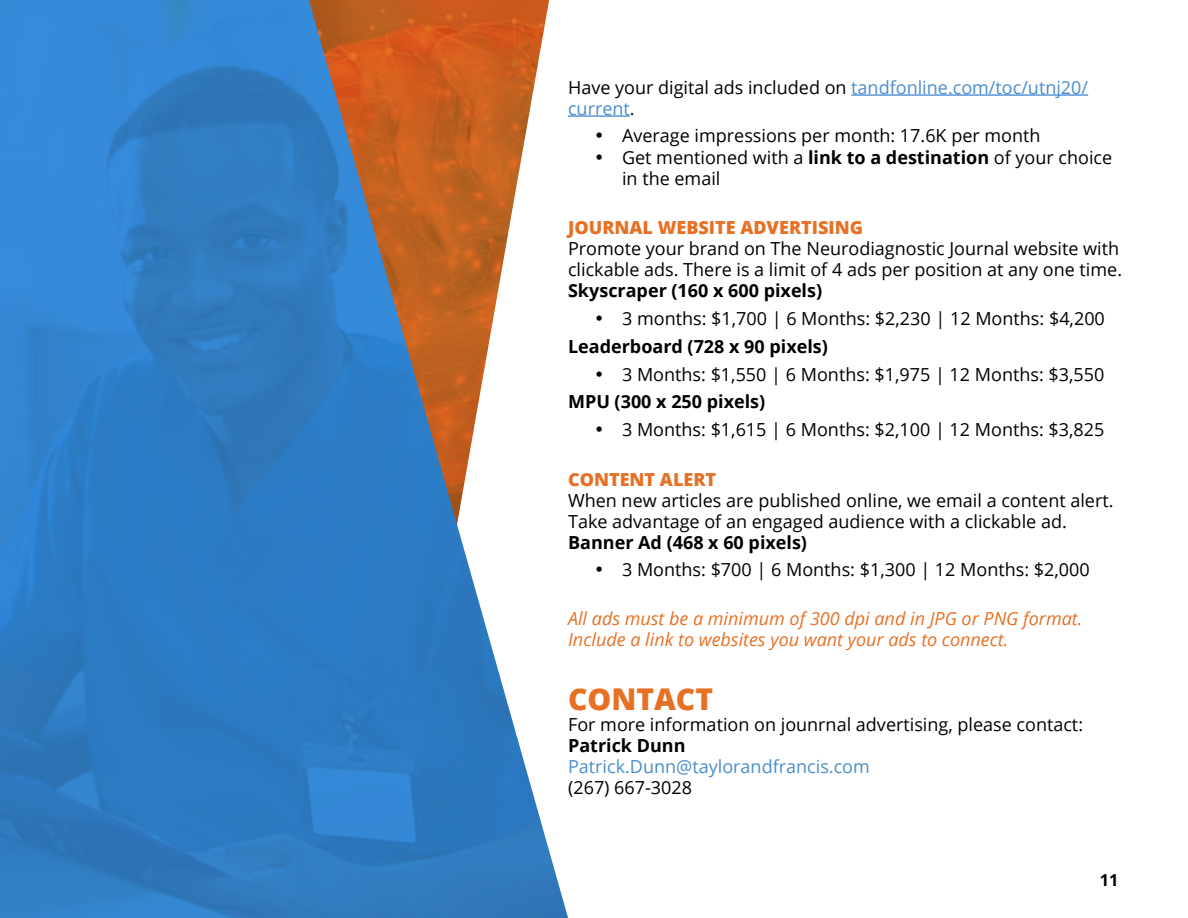
<style>
.page{position:relative;width:1188px;height:918px;background:#fff}
.page>*{position:absolute;margin:0;border:0;box-sizing:border-box;transform-origin:0 0}
.t1{font:800 30px "Open Sans";color:#e67125}
.t2{font:18px/21px "Open Sans";color:#000}
.t3{font:18px/21px "Open Sans";color:#4b8dcb}
.t4{font:italic 18px/21px "Open Sans";color:#e67125}
.t5{font:700 18px "Open Sans";color:#000}
.t6{font:800 18px "Open Sans";color:#e67125}
.t7{font:700 16.5px "Open Sans";color:#000}
.s1{color:#000}
.s2{color:#0b141e}
.s3{font-weight:700}
</style>
<div class="page">
<hr style="left:851px;top:95px;width:237px;height:1px;background:#0563c1">
<hr style="left:568px;top:116px;width:62px;height:1px;background:#0563c1">
<img style="left:0;top:0;width:568px;height:918px">
<p class="t3" style="left:568px;top:76px;width:522px"><span class="s1">Have your digital ads included on</span> tandfonline.com/toc/utnj20/ current<span class="s2">.</span></p>
<p class="t2" style="left:595px;top:125px;width:447px">• Average impressions per month: 17.6K per month</p>
<p class="t2" style="left:622px;top:147px;width:492px;text-indent:-27px">• Get mentioned with a <span class="s3">link to a destination</span> of your choice in the email</p>
<p class="t6" style="left:568px;top:214px;width:297px">JOURNAL WEBSITE ADVERTISING</p>
<p class="t2" style="left:568px;top:238px;width:556px">Promote your brand on The Neurodiagnostic Journal website with clickable ads. There is a limit of 4 ads per position at any one time.</p>
<p class="t5" style="left:568px;top:278px;width:256px">Skyscraper (160 x 600 pixels)</p>
<p class="t2" style="left:568px;top:304px;width:538px;line-height:27.8px;text-indent:27px">• 3 months: $1,700 | 6 Months: $2,230 | 12 Months: $4,200<br><span class="s3">Leaderboard (728 x 90 pixels)</span></p>
<p class="t2" style="left:568px;top:360px;width:538px;line-height:27.8px;text-indent:27px">• 3 Months: $1,550 | 6 Months: $1,975 | 12 Months: $3,550<br><span class="s3">MPU (300 x 250 pixels)</span></p>
<p class="t2" style="left:595px;top:419px;width:511px">• 3 Months: $1,615 | 6 Months: $2,100 | 12 Months: $3,825</p>
<p class="t6" style="left:568px;top:465px;width:150px">CONTENT ALERT</p>
<p class="t2" style="left:568px;top:489px;width:547px">When new articles are published online, we email a content alert.<br>Take advantage of an engaged audience with a clickable ad.</p>
<p class="t5" style="left:568px;top:529px;width:241px">Banner Ad (468 x 60 pixels)</p>
<p class="t2" style="left:595px;top:559px;width:496px">• 3 Months: $700 | 6 Months: $1,300 | 12 Months: $2,000</p>
<p class="t4" style="left:568px;top:608px;width:516px">All ads must be a minimum of 300 dpi and in JPG or PNG format.<br>Include a link to websites you want your ads to connect.</p>
<h1 class="t1" style="left:568px;top:676px;width:147px">CONTACT</h1>
<p class="t2" style="left:568px;top:713px;width:517px">For more information on jounrnal advertising, please contact:</p>
<p class="t5" style="left:568px;top:733px;width:119px">Patrick Dunn</p>
<p class="t3" style="left:568px;top:756px;width:303px">Patrick.Dunn@taylorandfrancis.com</p>
<p class="t2" style="left:568px;top:777px;width:126px">(267) 667-3028</p>
<p class="t7" style="left:1100px;top:868px;width:20px">11</p>
</div>
